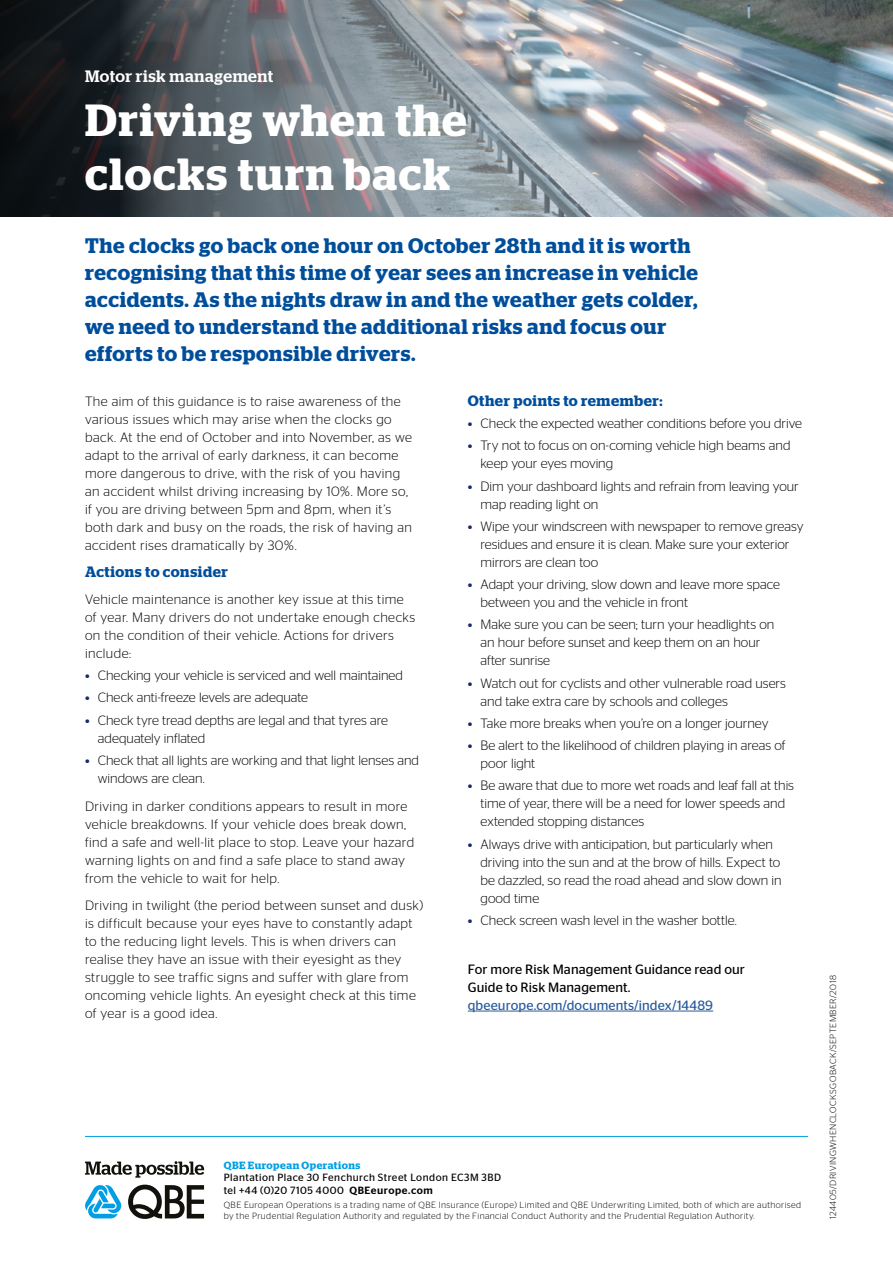
<style>
.page{position:relative;width:893px;height:1263px;background:#fff}
.page>*{position:absolute;margin:0;border:0;box-sizing:border-box;transform-origin:0 0}
.t1{font:600 45px/54px "Stag";letter-spacing:.035em;color:#fff}
.t2{font:600 21px/27px "Stag";letter-spacing:.03em;color:#004e9b}
.t3{font:500 16.5px "Stag";letter-spacing:.03em;color:#fff}
.t4{font:600 15px "Stag";letter-spacing:.035em;color:#004e9b}
.t5{font:300 13.5px/18px "Stag Sans";letter-spacing:.01em;color:#000}
.t6{font:300 13.5px/18px "Stag Sans";letter-spacing:.03em;color:#000}
.t7{font:13.5px/18px "Stag Sans";letter-spacing:.005em;color:#000}
.t8{font:13.5px "Stag Sans";letter-spacing:.01em;color:#275b9b}
.t9{font:10.5px/12.8px "Stag Sans";letter-spacing:.045em;color:#000}
.t10{font:600 10.5px "Stag";letter-spacing:.05em;color:#009fe3}
.t11{font:300 9px/10.5px "Stag Sans";letter-spacing:.045em;color:#000}
.s1{font-weight:500;color:#192a67}
.s2{font-weight:500}
</style>
<div class="page">
<img style="left:0;top:0;width:893px;height:217px">
<hr style="left:468px;top:1011px;width:245px;height:1px;background:#275b9b">
<hr style="left:85px;top:1136px;width:723px;height:1px;background:#009fe3">
<svg style="left:85px;top:1161px;width:119px;height:17px"></svg>
<svg style="left:128px;top:1184px;width:76px;height:35px"></svg>
<svg style="left:85px;top:1185px;width:37px;height:33px"></svg>
<p class="t3" style="left:85px;top:66px;width:190px">Motor risk management</p>
<h1 class="t1" style="left:85px;top:93px;width:383px">Driving when the clocks turn back</h1>
<p class="t2" style="left:85px;top:232px;width:614px">The clocks go back one hour on October 28th and it is worth recognising that this time of year sees an increase in vehicle accidents. As the nights draw in and the weather gets colder, we need to understand the additional risks and focus our efforts to be responsible drivers.</p>
<p class="t6" style="left:85px;top:392px;width:328px">The aim of this guidance is to raise awareness of the various issues which may arise when the clocks go back. At the end of October and into November, as we adapt to the arrival of early darkness, it can become more dangerous to drive, with the risk of you having an accident whilst driving increasing by 10%. More so, if you are driving between 5pm and 8pm, when it’s both dark and busy on the roads, the risk of having an accident rises dramatically by 30%.</p>
<p class="t4" style="left:85px;top:563px;width:144px">Actions to consider</p>
<p class="t6" style="left:85px;top:590px;width:332px">Vehicle maintenance is another key issue at this time of year. Many drivers do not undertake enough checks on the condition of their vehicle. Actions for drivers include:</p>
<p class="t5" style="left:85px;top:666px;width:320px"><span class="s1">•</span> Checking your vehicle is serviced and well maintained</p>
<p class="t5" style="left:85px;top:688px;width:225px"><span class="s1">•</span> Check anti-freeze levels are adequate</p>
<p class="t5" style="left:98px;top:711px;width:292px;text-indent:-13px"><span class="s1">•</span> Check tyre tread depths are legal and that tyres are adequately inflated</p>
<p class="t5" style="left:98px;top:751px;width:323px;text-indent:-13px"><span class="s1">•</span> Check that all lights are working and that light lenses and windows are clean.</p>
<p class="t6" style="left:85px;top:797px;width:331px">Driving in darker conditions appears to result in more vehicle breakdowns. If your vehicle does break down, find a safe and well-lit place to stop. Leave your hazard warning lights on and find a safe place to stand away from the vehicle to wait for help.</p>
<p class="t6" style="left:85px;top:896px;width:340px">Driving in twilight (the period between sunset and dusk) is difficult because your eyes have to constantly adapt to the reducing light levels. This is when drivers can realise they have an issue with their eyesight as they struggle to see traffic signs and suffer with glare from oncoming vehicle lights. An eyesight check at this time of year is a good idea.</p>
<p class="t4" style="left:468px;top:392px;width:196px">Other points to remember:</p>
<p class="t5" style="left:468px;top:414px;width:336px"><span class="s1">•</span> Check the expected weather conditions before you drive</p>
<p class="t5" style="left:480px;top:436px;width:312px;text-indent:-13px"><span class="s1">•</span> Try not to focus on on-coming vehicle high beams and keep your eyes moving</p>
<p class="t5" style="left:480px;top:477px;width:320px;text-indent:-13px"><span class="s1">•</span> Dim your dashboard lights and refrain from leaving your map reading light on</p>
<p class="t5" style="left:480px;top:517px;width:325px;text-indent:-13px"><span class="s1">•</span> Wipe your windscreen with newspaper to remove greasy residues and ensure it is clean. Make sure your exterior mirrors are clean too</p>
<p class="t5" style="left:480px;top:575px;width:301px;text-indent:-13px"><span class="s1">•</span> Adapt your driving, slow down and leave more space between you and the vehicle in front</p>
<p class="t5" style="left:480px;top:615px;width:295px;text-indent:-13px"><span class="s1">•</span> Make sure you can be seen; turn your headlights on an hour before sunset and keep them on an hour after sunrise</p>
<p class="t5" style="left:480px;top:674px;width:307px;text-indent:-13px"><span class="s1">•</span> Watch out for cyclists and other vulnerable road users and take extra care by schools and colleges</p>
<p class="t5" style="left:468px;top:714px;width:302px"><span class="s1">•</span> Take more breaks when you’re on a longer journey</p>
<p class="t5" style="left:480px;top:736px;width:306px;text-indent:-13px"><span class="s1">•</span> Be alert to the likelihood of children playing in areas of poor light</p>
<p class="t5" style="left:480px;top:776px;width:315px;text-indent:-13px"><span class="s1">•</span> Be aware that due to more wet roads and leaf fall at this time of year, there will be a need for lower speeds and extended stopping distances</p>
<p class="t5" style="left:480px;top:835px;width:303px;text-indent:-13px"><span class="s1">•</span> Always drive with anticipation, but particularly when driving into the sun and at the brow of hills. Expect to be dazzled, so read the road ahead and slow down in good time</p>
<p class="t5" style="left:468px;top:911px;width:271px"><span class="s1">•</span> Check screen wash level in the washer bottle.</p>
<p class="t7" style="left:468px;top:960px;width:279px">For more Risk Management Guidance read our<br>Guide to Risk Management.</p>
<p class="t8" style="left:468px;top:997px;width:247px">qbeeurope.com/documents/index/14489</p>
<p class="t10" style="left:224px;top:1159px;width:138px">QBE European Operations</p>
<p class="t9" style="left:224px;top:1171px;width:279px">Plantation Place 30 Fenchurch Street London EC3M 3BD tel +44 (0)20 7105 4000 <span class="s2">QBEeurope.com</span></p>
<p class="t11" style="left:224px;top:1200px;width:579px">QBE European Operations is a trading name of QBE Insurance (Europe) Limited and QBE Underwriting Limited, both of which are authorised by the Prudential Regulation Authority and regulated by the Financial Conduct Authority and the Prudential Regulation Authority.</p>
<p class="t11" style="left:827px;top:1219px;width:245px;rotate:-90deg">124405/DRIVINGWHENCLOCKSGOBACK/SEPTEMBER/2018</p>
</div>
